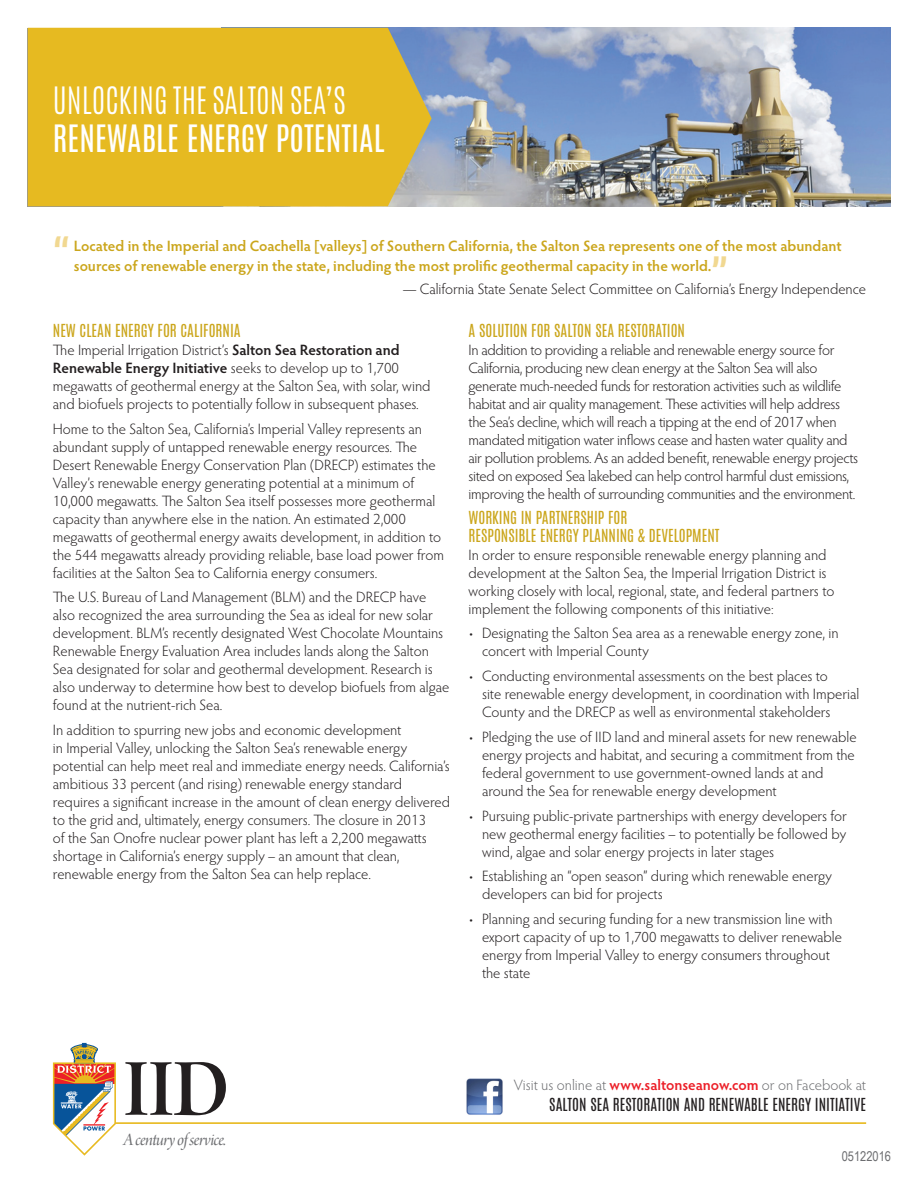
<style>
.page{position:relative;width:918px;height:1188px;background:#fff}
.page>*{position:absolute;margin:0;border:0;box-sizing:border-box;transform-origin:0 0}
.t1{font:86.55px "Arno Pro Smbd Display";color:#231f20;scale:.95 1}
.t2{font:600 42px "Hypatia Sans Pro";color:#f1d891}
.t3{font:31.5px/37.8px "Antonio";color:#fff}
.t4{font:18.45px "Arno Pro Italic Display";letter-spacing:-.03em;color:#6c6d70}
.t5{font:300 15px/18px "Hypatia Sans Pro";letter-spacing:-.005em;color:#231f20}
.t6{font:600 15px/20.4px "Hypatia Sans Pro";letter-spacing:-.005em;color:#cba61c}
.t7{font:15px/18px "Antonio";color:#cba61c}
.t8{font:300 15px "Hypatia Sans Pro";color:#6c6d70}
.t9{font:15px "Antonio";color:#231f20}
.t10{font:13.5px "Arial Narrow";color:#6c6d70}
.s1{font-weight:300}
.s2{font-weight:600}
.s3{font-weight:600;color:#ec2029}
</style>
<div class="page">
<img style="left:432px;top:28px;width:459px;height:178px">
<div style="left:28px;top:28px;width:404px;height:178px;background:#e6ba21"></div>
<svg style="left:53px;top:1043px;width:63px;height:113px"></svg>
<hr style="left:116px;top:1122px;width:750px;height:2px;background:#e8ba20">
<img style="left:466px;top:1078px;width:37px;height:37px">
<p class="t3" style="left:53px;top:82px;width:333px"><span class="s1">UNLOCKING THE SALTON SEA’S<br></span>RENEWABLE ENERGY POTENTIAL</p>
<p class="t2" style="left:53px;top:222px;width:18px">“</p>
<p class="t6" style="left:74px;top:235px;width:769px">Located in the Imperial and Coachella [valleys] of Southern California, the Salton Sea represents one of the most abundant sources of renewable energy in the state, including the most prolific geothermal capacity in the world.</p>
<p class="t5" style="left:403px;top:279px;width:465px">— California State Senate Select Committee on California’s Energy Independence</p>
<p class="t2" style="left:712px;top:242px;width:18px">”</p>
<p class="t7" style="left:53px;top:322px;width:189px">NEW CLEAN ENERGY FOR CALIFORNIA</p>
<p class="t5" style="left:53px;top:340px;width:379px">The Imperial Irrigation District’s <span class="s2">Salton Sea Restoration and Renewable Energy Initiative</span> seeks to develop up to 1,700 megawatts of geothermal energy at the Salton Sea, with solar, wind and biofuels projects to potentially follow in subsequent phases.</p>
<p class="t5" style="left:53px;top:419px;width:393px">Home to the Salton Sea, California’s Imperial Valley represents an abundant supply of untapped renewable energy resources. The Desert Renewable Energy Conservation Plan (DRECP) estimates the Valley’s renewable energy generating potential at a minimum of 10,000 megawatts. The Salton Sea itself possesses more geothermal capacity than anywhere else in the nation. An estimated 2,000 megawatts of geothermal energy awaits development, in addition to the 544 megawatts already providing reliable, base load power from facilities at the Salton Sea to California energy consumers.</p>
<p class="t5" style="left:53px;top:588px;width:398px">The U.S. Bureau of Land Management (BLM) and the DRECP have also recognized the area surrounding the Sea as ideal for new solar development. BLM’s recently designated West Chocolate Mountains Renewable Energy Evaluation Area includes lands along the Salton Sea designated for solar and geothermal development. Research is also underway to determine how best to develop biofuels from algae found at the nutrient-rich Sea.</p>
<p class="t5" style="left:53px;top:721px;width:399px">In addition to spurring new jobs and economic development<br>in Imperial Valley, unlocking the Salton Sea’s renewable energy potential can help meet real and immediate energy needs. California’s ambitious 33 percent (and rising) renewable energy standard requires a significant increase in the amount of clean energy delivered to the grid and, ultimately, energy consumers. The closure in 2013<br>of the San Onofre nuclear power plant has left a 2,200 megawatts shortage in California’s energy supply – an amount that clean, renewable energy from the Salton Sea can help replace.</p>
<p class="t7" style="left:469px;top:322px;width:218px">A SOLUTION FOR SALTON SEA RESTORATION</p>
<p class="t5" style="left:469px;top:340px;width:391px">In addition to providing a reliable and renewable energy source for California, producing new clean energy at the Salton Sea will also generate much-needed funds for restoration activities such as wildlife habitat and air quality management. These activities will help address the Sea’s decline, which will reach a tipping at the end of 2017 when mandated mitigation water inflows cease and hasten water quality and air pollution problems. As an added benefit, renewable energy projects sited on exposed Sea lakebed can help control harmful dust emissions, improving the health of surrounding communities and the environment.</p>
<p class="t7" style="left:469px;top:508px;width:252px">WORKING IN PARTNERSHIP FOR<br>RESPONSIBLE ENERGY PLANNING &amp; DEVELOPMENT</p>
<p class="t5" style="left:469px;top:545px;width:367px">In order to ensure responsible renewable energy planning and development at the Salton Sea, the Imperial Irrigation District is working closely with local, regional, state, and federal partners to implement the following components of this initiative:</p>
<p class="t5" style="left:482px;top:624px;width:358px;text-indent:-14px">• Designating the Salton Sea area as a renewable energy zone, in concert with Imperial County</p>
<p class="t5" style="left:482px;top:667px;width:379px;text-indent:-14px">• Conducting environmental assessments on the best places to<br>site renewable energy development, in coordination with Imperial<br>County and the DRECP as well as environmental stakeholders</p>
<p class="t5" style="left:482px;top:727px;width:376px;text-indent:-14px">• Pledging the use of IID land and mineral assets for new renewable energy projects and habitat, and securing a commitment from the federal government to use government-owned lands at and around the Sea for renewable energy development</p>
<p class="t5" style="left:482px;top:806px;width:367px;text-align:justify;text-indent:-14px">• Pursuing public-private partnerships with energy developers for new geothermal energy facilities – to potentially be followed by wind, algae and solar energy projects in later stages</p>
<p class="t5" style="left:482px;top:867px;width:351px;text-indent:-14px">• Establishing an “open season” during which renewable energy developers can bid for projects</p>
<p class="t5" style="left:482px;top:910px;width:362px;text-indent:-14px">• Planning and securing funding for a new transmission line with export capacity of up to 1,700 megawatts to deliver renewable energy from Imperial Valley to energy consumers throughout the state</p>
<p class="t1" style="left:123px;top:1041px;width:113px">IID</p>
<p class="t4" style="left:123px;top:1129px;width:104px">A century of service.</p>
<p class="t8" style="left:514px;top:1075px;width:354px">Visit us online at <span class="s3">www.saltonseanow.com</span> or on Facebook at</p>
<p class="t9" style="left:549px;top:1094px;width:318px">SALTON SEA RESTORATION AND RENEWABLE ENERGY INITIATIVE</p>
<p class="t10" style="left:842px;top:1146px;width:51px">05122016</p>
</div>
